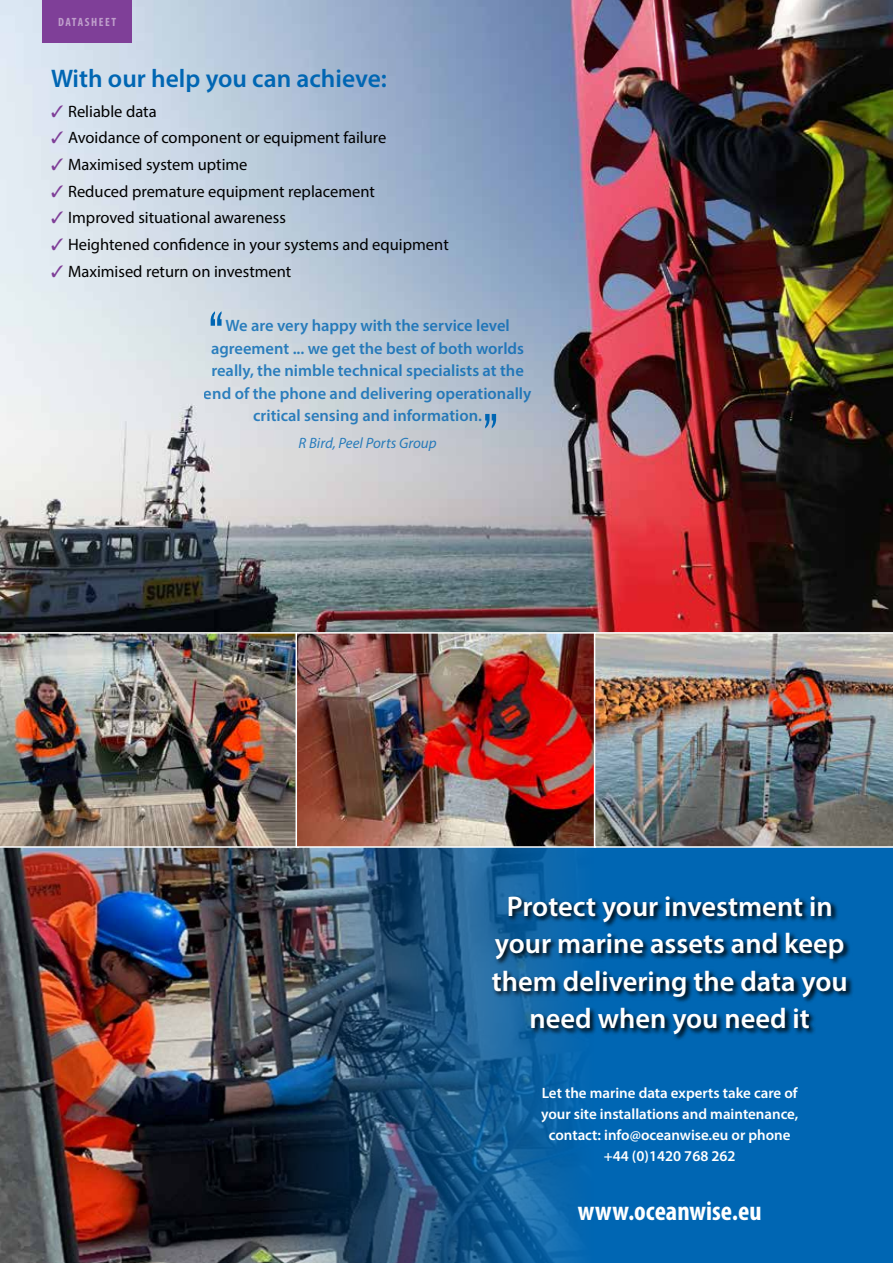
<style>
.page{position:relative;width:893px;height:1263px;background:#fff}
.page>*{position:absolute;margin:0;border:0;box-sizing:border-box;transform-origin:0 0}
.t1{font:300 67.5px "Gill Sans";color:#0066b3}
.t2{font:600 28.5px/37.5px "Myriad Pro";color:#fff;text-align:center}
.t3{font:700 condensed 27px "Myriad Pro";color:#fff}
.t4{font:600 25.5px "Myriad Pro";color:#0066b3}
.t5{font:16.5px "Myriad Pro";color:#000}
.t6{font:600 16.5px/22.5px "Myriad Pro";color:#0066b3;text-align:center}
.t7{font:600 15px/21px "Myriad Pro";color:#fff;text-align:center}
.t8{font:italic 15px "Myriad Pro";color:#0066b3}
.t9{font:700 condensed 12px "Myriad Pro";letter-spacing:.13em;color:#fff}
.s1{color:#7f3f98}
</style>
<div class="page">
<div style="left:66px;top:810px;width:827px;height:453px;background:#0066b3"></div>
<img style="left:0;top:848px;width:579px;height:415px">
<svg style="left:491px;top:895px;width:362px;height:146px"></svg>
<img style="left:0;top:0;width:893px;height:631px">
<img style="left:0;top:631px;width:295px;height:217px">
<img style="left:295px;top:631px;width:298px;height:217px">
<img style="left:593px;top:631px;width:300px;height:217px">
<div style="left:43px;top:0;width:89px;height:43px;background:#7f3f98"></div>
<p class="t9" style="left:58px;top:14px;width:59px">DATASHEET</p>
<h3 class="t4" style="left:51px;top:62px;width:337px">With our help you can achieve:</h3>
<p class="t5" style="left:51px;top:101px;width:107px"><span class="s1">✓</span> Reliable data</p>
<p class="t5" style="left:51px;top:128px;width:337px"><span class="s1">✓</span> Avoidance of component or equipment failure</p>
<p class="t5" style="left:51px;top:154px;width:198px"><span class="s1">✓</span> Maximised system uptime</p>
<p class="t5" style="left:51px;top:181px;width:325px"><span class="s1">✓</span> Reduced premature equipment replacement</p>
<p class="t5" style="left:51px;top:208px;width:236px"><span class="s1">✓</span> Improved situational awareness</p>
<p class="t5" style="left:51px;top:234px;width:399px"><span class="s1">✓</span> Heightened confidence in your systems and equipment</p>
<p class="t5" style="left:51px;top:261px;width:242px"><span class="s1">✓</span> Maximised return on investment</p>
<h1 class="t1" style="left:225px;top:394px;width:20px;rotate:-180deg">‚‚</h1>
<p class="t6" style="left:204px;top:314px;width:329px">We are very happy with the service level agreement ... we get the best of both worlds really, the nimble technical specialists at the end of the phone and delivering operationally critical sensing and information.</p>
<p class="t8" style="left:299px;top:434px;width:140px">R Bird, Peel Ports Group</p>
<h1 class="t1" style="left:481px;top:345px;width:20px">‚‚</h1>
<h2 class="t2" style="left:492px;top:887px;width:358px">Protect your investment in your marine assets and keep them delivering the data you need when you need it</h2>
<p class="t7" style="left:541px;top:1082px;width:259px">Let the marine data experts take care of your site installations and maintenance, contact: info@oceanwise.eu or phone +44 (0)1420 768 262</p>
<h3 class="t3" style="left:578px;top:1194px;width:185px">www.oceanwise.eu</h3>
</div>
